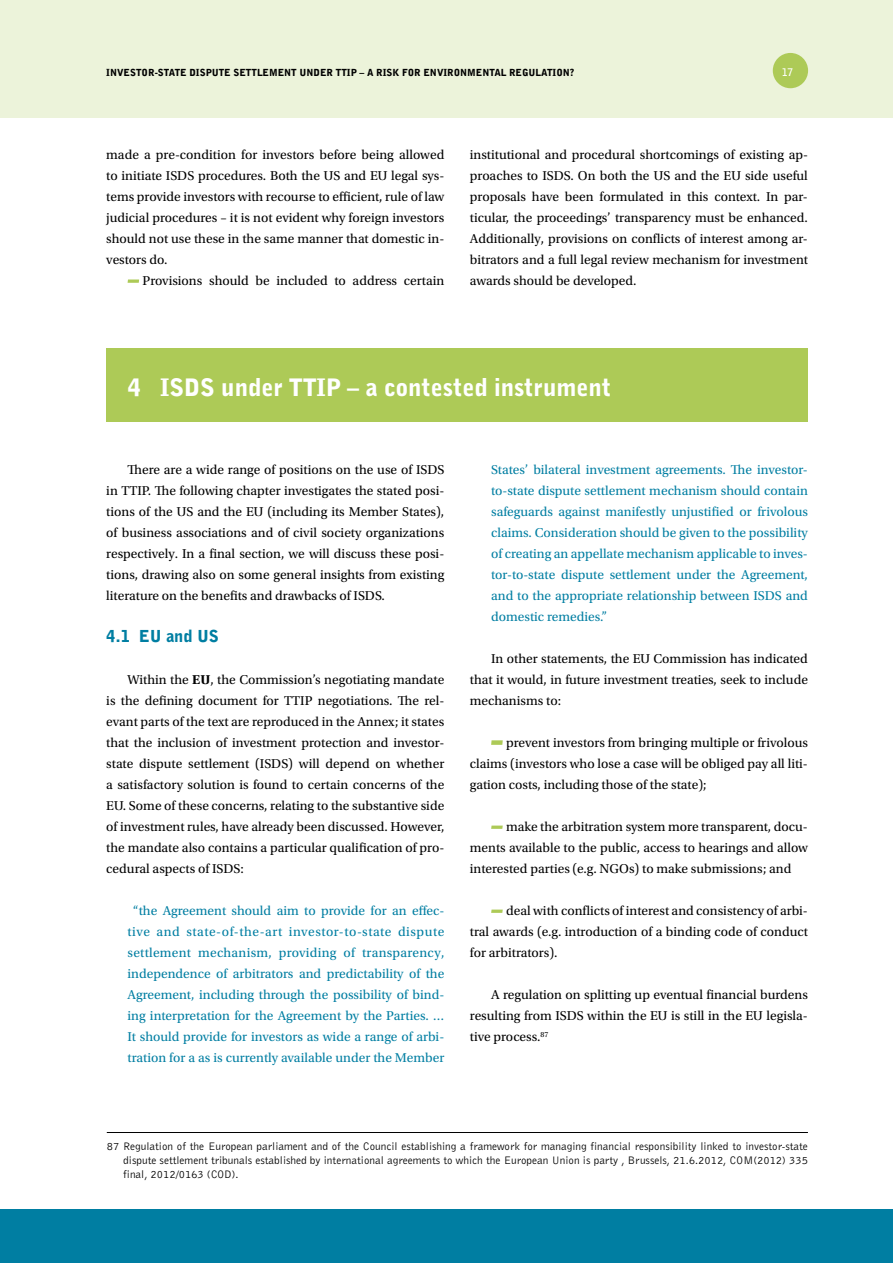
<style>
.page{position:relative;width:893px;height:1263px;background:#fff}
.page>*{position:absolute;margin:0;border:0;box-sizing:border-box;transform-origin:0 0}
.t1{font:900 24px "Bell Gothic BT";color:#fff}
.t2{font:900 16.5px "Bell Gothic BT";color:#007ea2}
.t3{font:13.5px/21px "Utopia Std";color:#000;text-align:justify}
.t4{font:13.5px/21px "Utopia Std";color:#007ea2;text-align:center}
.t5{font:11.25px/14.1px "Bell Gothic BT";color:#000;text-align:justify}
.t6{font:700 10.5px "Bell Gothic BT";color:#fff}
.t7{font:900 9.75px "Bell Gothic BT";color:#000}
.s1{font-weight:700}
</style>
<div class="page">
<div style="left:0;top:0;width:893px;height:117px;background:#ecf3da"></div>
<div style="left:773px;top:53px;width:35px;height:35px;background:#adca57;border-radius:50%"></div>
<div style="left:0;top:1209px;width:893px;height:54px;background:#007ea2"></div>
<div style="left:106px;top:348px;width:702px;height:74px;background:#adca57"></div>
<hr style="left:107px;top:1132px;width:701px;height:1px;background:#000">
<svg style="left:128px;top:279px;width:11px;height:4px"></svg>
<div style="left:491px;top:740px;width:12px;height:5px;background:#adca57"></div>
<svg style="left:491px;top:825px;width:12px;height:4px"></svg>
<svg style="left:491px;top:909px;width:12px;height:4px"></svg>
<p class="t7" style="left:106px;top:66px;width:356px">INVESTO R-STATE DISPUTE SETTLEM ENT UN DER TTIP – A RISK FO R ENVIRONM</p>
<p class="t7" style="left:476px;top:66px;width:78px">ENTAL REG ULATION</p>
<p class="t7" style="left:570px;top:66px;width:6px">?</p>
<p class="t6" style="left:782px;top:65px;width:13px">17</p>
<p class="t3" style="left:106px;top:144px;width:340px">made a pre-condition for investors before being allowed to initiate ISDS procedures. Both the US and EU legal sys&shy;tems provide investors with recourse to efficient, rule of law judicial procedures – it is not evident why foreign investors should not use these in the same manner that domestic in&shy;vestors do.</p>
<p class="t3" style="left:143px;top:270px;width:303px">Provisions should be included to address certain</p>
<p class="t3" style="left:470px;top:144px;width:340px">institutional and procedural shortcomings of existing ap&shy;proaches to ISDS. On both the US and the EU side useful proposals have been formulated in this context. In par&shy;ticular, the proceedings’ transparency must be enhanced.<br>Additionally, provisions on conflicts of interest among ar&shy;bitrators and a full legal review mechanism for investment awards should be developed.</p>
<h1 class="t1" style="left:128px;top:372px;width:58px">4 ISDS</h1>
<h1 class="t1" style="left:221px;top:372px;width:391px">UNDER TTIP – A CONTESTED INSTRUMENT</h1>
<p class="t3" style="left:106px;top:459px;width:340px;text-indent:21px">There are a wide range of positions on the use of ISDS in TTIP. The following chapter investigates the stated posi&shy;tions of the US and the EU (including its Member States), of business associations and of civil society organizations respectively. In a final section, we will discuss these posi&shy;tions, drawing also on some general insights from existing literature on the benefits and drawbacks of ISDS.</p>
<p class="t2" style="left:106px;top:626px;width:102px">4.1 EU AND US</p>
<p class="t3" style="left:106px;top:669px;width:340px;text-indent:21px">Within the <span class="s1">EU</span>, the Commission’s negotiating mandate is the defining document for TTIP negotiations. The rel&shy;evant parts of the text are reproduced in the Annex; it states that the inclusion of investment protection and investor&shy;state dispute settlement (ISDS) will depend on whether a satisfactory solution is found to certain concerns of the EU. Some of these concerns, relating to the substantive side of investment rules, have already been discussed. However, the mandate also contains a particular qualification of pro&shy;cedural aspects of ISDS:</p>
<p class="t4" style="left:128px;top:900px;width:318px">“the Agreement should aim to provide for an effec&shy;tive and state-of-the-art investor-to-state dispute settlement mechanism, providing of transparency, independence of arbitrators and predictability of the Agreement, including through the possibility of bind&shy;ing interpretation for the Agreement by the Parties. … It should provide for investors as wide a range of arbi&shy;tration for a as is currently available under the Member</p>
<p class="t4" style="left:491px;top:459px;width:318px;text-align:justify">States’ bilateral investment agreements. The investor&shy;to-state dispute settlement mechanism should contain safeguards against manifestly unjustified or frivolous claims. Consideration should be given to the possibility of creating an appellate mechanism applicable to inves&shy;tor-to-state dispute settlement under the Agreement, and to the appropriate relationship between ISDS and domestic remedies.”</p>
<p class="t3" style="left:470px;top:648px;width:340px;text-indent:21px">In other statements, the EU Commission has indicated that it would, in future investment treaties, seek to include mechanisms to:</p>
<p class="t3" style="left:470px;top:732px;width:340px;text-indent:36px">prevent investors from bringing multiple or frivolous claims (investors who lose a case will be obliged pay all liti&shy;gation costs, including those of the state);</p>
<p class="t3" style="left:470px;top:816px;width:340px;text-indent:36px">make the arbitration system more transparent, docu&shy;ments available to the public, access to hearings and allow interested parties (e.g. NGOs) to make submissions; and</p>
<p class="t3" style="left:470px;top:900px;width:340px;text-indent:36px">deal with conflicts of interest and consistency of arbi&shy;tral awards (e.g. introduction of a binding code of conduct for arbitrators).</p>
<p class="t3" style="left:470px;top:984px;width:340px;text-indent:21px">A regulation on splitting up eventual financial burdens resulting from ISDS within the EU is still in the EU legisla&shy;tive process.<sup>87</sup></p>
<p class="t5" style="left:123px;top:1139px;width:686px;text-indent:-17px">87 Regulation of the European parliament and of the Council establishing a framework for managing financial responsibility linked to investor-state dispute settlement tribunals established by international agreements to which the European Union is party , Brussels, 21.6.2012, COM(2012) 335 final, 2012/0163 (COD).</p>
</div>
